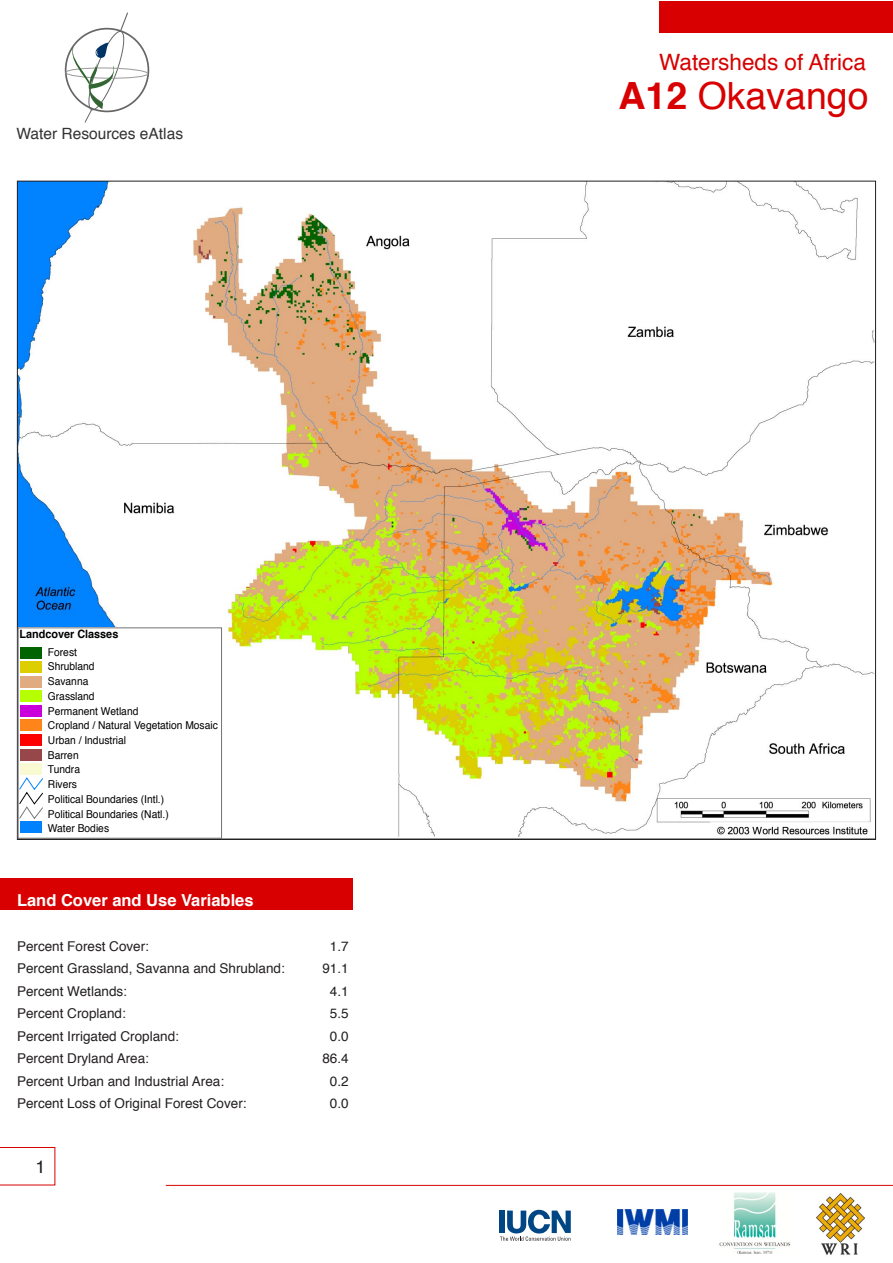
<style>
.page{position:relative;width:893px;height:1263px;background:#fff}
.page>*{position:absolute;margin:0;border:0;box-sizing:border-box;transform-origin:0 0}
.t1{font:37.5px "Helvetica";color:#d80000}
.t2{font:22.5px "Helvetica";color:#d80000}
.t3{font:18px "Helvetica";color:#231f20}
.t4{font:700 16.5px "Helvetica";color:#fff}
.t5{font:15.45px "Helvetica";color:#333}
.t6{font:13.5px "Helvetica";color:#231f20}
.t7{font:700 11.55px "Helvetica";color:#000;scale:.94 1}
.t8{font:10.8px/14.7px "Helvetica";color:#000;scale:.94 1}
.s1{font-weight:700}
</style>
<div class="page">
<div style="left:659px;top:1px;width:234px;height:32px;background:#d80000"></div>
<div style="left:65px;top:67px;width:83px;height:12px;border:1px solid #999;border-radius:50%"></div>
<svg style="left:69px;top:12px;width:60px;height:111px"></svg>
<div style="left:0;top:878px;width:353px;height:32px;background:#d80000"></div>
<hr style="left:166px;top:1185px;width:727px;height:1px;background:#d80000">
<div style="left:0;top:1147px;width:55px;height:38px;border:1px solid #d80000"></div>
<svg style="left:500px;top:1210px;width:71px;height:31px"></svg>
<img style="left:617px;top:1210px;width:71px;height:25px">
<img style="left:719px;top:1192px;width:71px;height:62px">
<img style="left:816px;top:1194px;width:48px;height:61px">
<img style="left:19px;top:183px;width:855px;height:654px">
<div style="left:18px;top:628px;width:202px;height:210px;background:#fff"></div>
<div style="left:20px;top:647px;width:22px;height:11px;background:#016400"></div>
<div style="left:20px;top:661px;width:22px;height:12px;background:#dcce00"></div>
<div style="left:20px;top:676px;width:22px;height:11px;background:#e0ab81"></div>
<div style="left:20px;top:690px;width:22px;height:12px;background:#b5ff00"></div>
<div style="left:20px;top:705px;width:22px;height:12px;background:#ca00dc"></div>
<div style="left:20px;top:720px;width:22px;height:11px;background:#fe8519"></div>
<div style="left:20px;top:734px;width:22px;height:12px;background:#f00"></div>
<div style="left:20px;top:749px;width:22px;height:11px;background:#974749"></div>
<div style="left:20px;top:763px;width:22px;height:12px;background:#fafad2"></div>
<svg style="left:20px;top:777px;width:23px;height:42px"></svg>
<div style="left:20px;top:821px;width:22px;height:12px;background:#0082ff"></div>
<div style="left:18px;top:628px;width:204px;height:210px;border:1px solid #717275"></div>
<p class="t5" style="left:16px;top:123px;width:168px">Water Resources eAtlas</p>
<p class="t7" style="left:19px;top:626px;width:107px">Landcover Classes</p>
<p class="t8" style="left:48px;top:645px;width:182px">Forest<br>Shrubland<br>Savanna<br>Grassland<br>Permanent Wetland<br>Cropland / Natural Vegetation Mosaic<br>Urban / Industrial<br>Barren<br>Tundra<br>Rivers<br>Political Boundaries (Intl.)<br>Political Boundaries (Natl.)<br>Water Bodies</p>
<p class="t4" style="left:17px;top:889px;width:238px">Land Cover and Use Variables</p>
<p class="t6" style="left:17px;top:937px;width:134px">Percent Forest Cover:</p>
<p class="t6" style="left:330px;top:937px;width:20px">1.7</p>
<p class="t6" style="left:17px;top:959px;width:269px">Percent Grassland, Savanna and Shrubland:</p>
<p class="t6" style="left:322px;top:959px;width:28px">91.1</p>
<p class="t6" style="left:17px;top:982px;width:112px">Percent Wetlands:</p>
<p class="t6" style="left:330px;top:982px;width:20px">4.1</p>
<p class="t6" style="left:17px;top:1004px;width:110px">Percent Cropland:</p>
<p class="t6" style="left:330px;top:1004px;width:20px">5.5</p>
<p class="t6" style="left:17px;top:1027px;width:164px">Percent Irrigated Cropland:</p>
<p class="t6" style="left:330px;top:1027px;width:20px">0.0</p>
<p class="t6" style="left:17px;top:1049px;width:134px">Percent Dryland Area:</p>
<p class="t6" style="left:322px;top:1049px;width:28px">86.4</p>
<p class="t6" style="left:17px;top:1072px;width:209px">Percent Urban and Industrial Area:</p>
<p class="t6" style="left:330px;top:1072px;width:20px">0.2</p>
<p class="t6" style="left:17px;top:1094px;width:231px">Percent Loss of Original Forest Cover:</p>
<p class="t6" style="left:330px;top:1094px;width:20px">0.0</p>
<p class="t3" style="left:36px;top:1155px;width:12px">1</p>
<p class="t2" style="left:659px;top:47px;width:208px">Watersheds of Africa</p>
<p class="t1" style="left:618px;top:71px;width:252px"><span class="s1">A12</span> Okavango</p>
</div>
